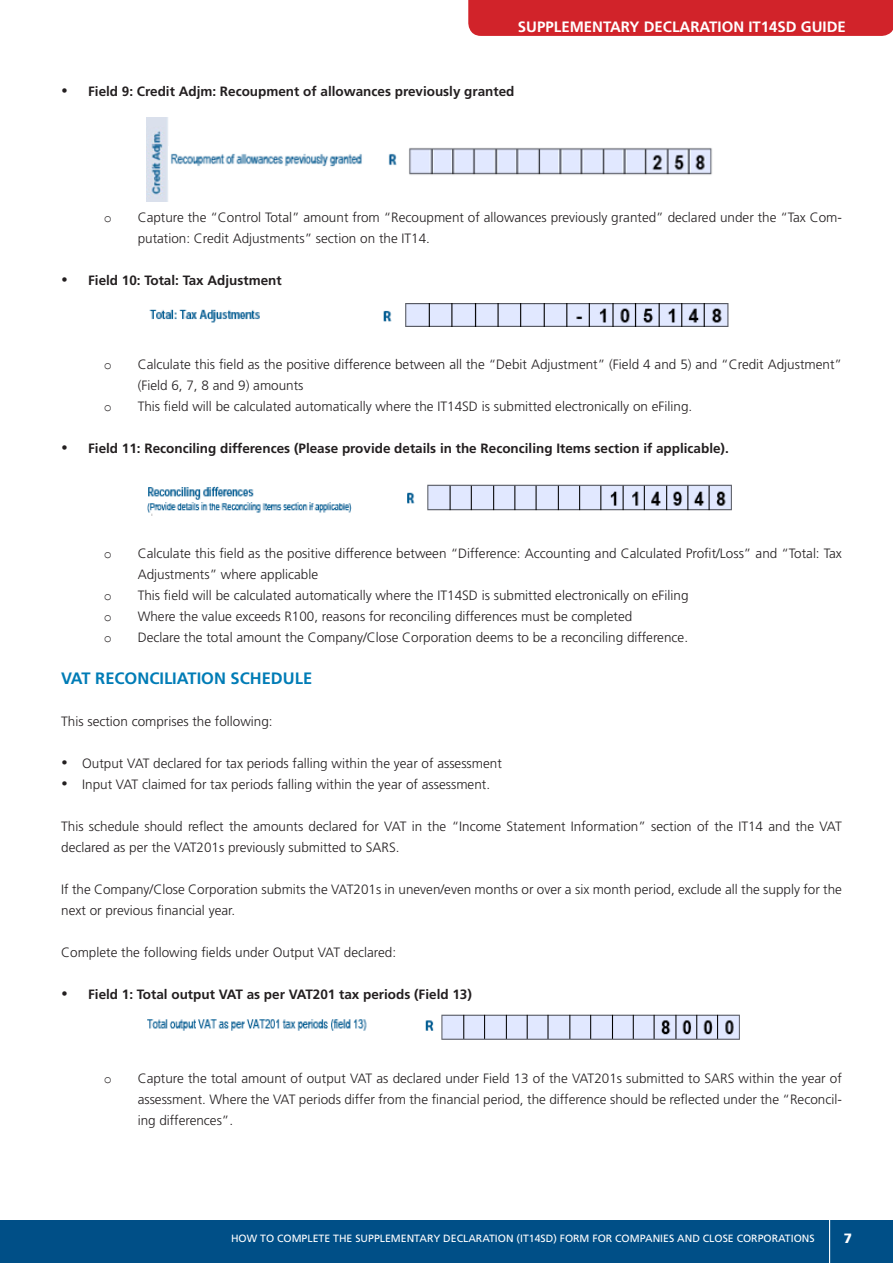
<style>
.page{position:relative;width:893px;height:1263px;background:#fff}
.page>*{position:absolute;margin:0;border:0;box-sizing:border-box;transform-origin:0 0}
.Pa1_wrd_1{font:700 16.5px "Frutiger";color:#007cb6}
.t1{font:700 15px "Frutiger";color:#fff}
.List_Paragraph{font:300 13.5px/21px "Frutiger";color:#231f20}
.Pa2_wrd_1{font:300 13.5px/21px "Frutiger";color:#231f20}
.Pa2_wrd_1-2{font:700 13.5px "Frutiger";color:#231f20}
.List_Paragraph-2{font:13.5px "Courier New";color:#231f20}
.t2{font:900 13.5px "Frutiger";color:#fff}
.t3{font:10.5px "Frutiger";color:#fff}
</style>
<div class="page">
<div style="left:0;top:1220px;width:893px;height:43px;background:#004f87"></div>
<hr style="left:829px;top:1205px;width:1px;height:58px;background:#fff">
<div style="left:468px;top:0;width:425px;height:36px;background:#d1232a"></div>
<img style="left:146px;top:117px;width:22px;height:85px">
<img style="left:170px;top:147px;width:542px;height:28px">
<img style="left:149px;top:303px;width:580px;height:24px">
<img style="left:147px;top:484px;width:585px;height:32px">
<img style="left:147px;top:1014px;width:593px;height:26px">
<p class="t1" style="left:518px;top:18px;width:329px">SUPPLEMENTARY DECLARATION IT14SD GUIDE</p>
<p class="Pa2_wrd_1-2" style="left:61px;top:83px;width:455px">• Field 9: Credit Adjm: Recoupment of allowances previously granted</p>
<p class="List_Paragraph-2" style="left:104px;top:209px;width:10px">o</p>
<p class="List_Paragraph" style="left:138px;top:206px;width:706px">Capture the “Control Total” amount from “Recoupment of allowances previously granted” declared under the “Tax Com&shy;putation: Credit Adjustments” section on the IT14.</p>
<p class="Pa2_wrd_1-2" style="left:61px;top:272px;width:222px">• Field 10: Total: Tax Adjustment</p>
<p class="List_Paragraph-2" style="left:104px;top:356px;width:10px">o</p>
<p class="List_Paragraph" style="left:138px;top:353px;width:706px">Calculate this field as the positive difference between all the “Debit Adjustment” (Field 4 and 5) and “Credit Adjustment” (Field 6, 7, 8 and 9) amounts</p>
<p class="List_Paragraph-2" style="left:104px;top:398px;width:10px">o</p>
<p class="List_Paragraph" style="left:138px;top:395px;width:556px">This field will be calculated automatically where the IT14SD is submitted electronically on eFiling.</p>
<p class="Pa2_wrd_1-2" style="left:61px;top:440px;width:669px">• Field 11: Reconciling differences (Please provide details in the Reconciling Items section if applicable).</p>
<p class="List_Paragraph-2" style="left:104px;top:545px;width:10px">o</p>
<p class="List_Paragraph" style="left:138px;top:542px;width:706px">Calculate this field as the positive difference between “Difference: Accounting and Calculated Profit/Loss” and “Total: Tax<br>Adjustments” where applicable</p>
<p class="List_Paragraph-2" style="left:104px;top:587px;width:10px">o</p>
<p class="List_Paragraph" style="left:138px;top:584px;width:552px">This field will be calculated automatically where the IT14SD is submitted electronically on eFiling</p>
<p class="List_Paragraph-2" style="left:104px;top:608px;width:10px">o</p>
<p class="List_Paragraph" style="left:138px;top:605px;width:496px">Where the value exceeds R100, reasons for reconciling differences must be completed</p>
<p class="List_Paragraph-2" style="left:104px;top:629px;width:10px">o</p>
<p class="List_Paragraph" style="left:138px;top:626px;width:552px">Declare the total amount the Company/Close Corporation deems to be a reconciling difference.</p>
<p class="Pa1_wrd_1" style="left:61px;top:668px;width:253px">VAT RECONCILIATION SCHEDULE</p>
<p class="Pa2_wrd_1" style="left:61px;top:710px;width:213px">This section comprises the following:</p>
<p class="List_Paragraph" style="left:61px;top:752px;width:442px">• Output VAT declared for tax periods falling within the year of assessment</p>
<p class="List_Paragraph" style="left:61px;top:773px;width:430px">• Input VAT claimed for tax periods falling within the year of assessment.</p>
<p class="Pa2_wrd_1" style="left:61px;top:815px;width:782px">This schedule should reflect the amounts declared for VAT in the “Income Statement Information” section of the IT14 and the VAT declared as per the VAT201s previously submitted to SARS.</p>
<p class="Pa2_wrd_1" style="left:61px;top:878px;width:782px">If the Company/Close Corporation submits the VAT201s in uneven/even months or over a six month period, exclude all the supply for the next or previous financial year.</p>
<p class="Pa2_wrd_1" style="left:61px;top:941px;width:336px">Complete the following fields under Output VAT declared:</p>
<p class="Pa2_wrd_1-2" style="left:61px;top:986px;width:412px">• Field 1: Total output VAT as per VAT201 tax periods (Field 13)</p>
<p class="List_Paragraph-2" style="left:104px;top:1070px;width:10px">o</p>
<p class="List_Paragraph" style="left:138px;top:1067px;width:706px;text-align:justify">Capture the total amount of output VAT as declared under Field 13 of the VAT201s submitted to SARS within the year of assessment. Where the VAT periods differ from the financial period, the difference should be reflected under the “Reconcil&shy;ing differences”.</p>
<p class="t3" style="left:231px;top:1232px;width:585px">HOW TO COMPLETE THE SUPPLEMENTARY DECLARATION (IT14SD) FORM FOR COMPANIES AND CLOSE CORPORATIONS</p>
<p class="t2" style="left:844px;top:1230px;width:10px">7</p>
</div>
